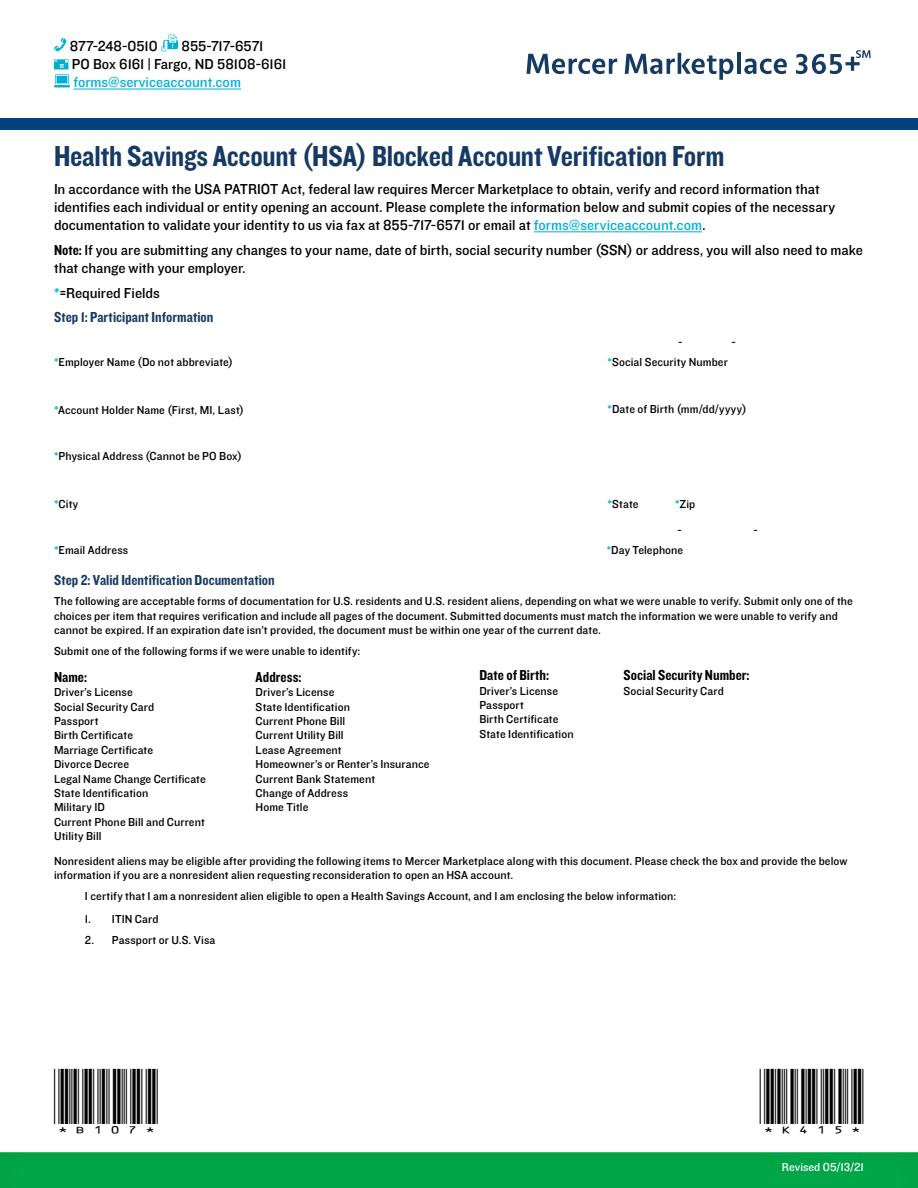
<style>
.page{position:relative;width:918px;height:1188px;background:#fff}
.page>*{position:absolute;margin:0;border:0;box-sizing:border-box;transform-origin:0 0}
.t1{font:30px "Knockout 50 Welterweight";letter-spacing:-.01em;color:#173a64}
.t2{font:18px "ID Automation HC39 M";color:#000}
.body{font:15px/18px "Knockout 31 Junior Middlewt";color:#000}
.body-2{font:15px "Knockout 50 Welterweight";letter-spacing:.005em;color:#173a64}
.body-3{font:15px "Knockout 50 Welterweight";color:#000}
.t3{font:15px "Knockout 31 Junior Middlewt";color:#00b0d3}
.body-4{font:12px/14.4px "Knockout 31 Junior Middlewt";letter-spacing:.01em;color:#000}
.t4{font:12px "Knockout 31 Junior Middlewt";color:#fff}
.s1{color:#00b0d3}
.s2{font-family:"Knockout 50 Welterweight"}
</style>
<div class="page">
<hr style="left:534px;top:231px;width:168px;height:1px;background:#00b0d3">
<hr style="left:73px;top:89px;width:168px;height:1px;background:#00b0d3">
<svg style="left:54px;top:37px;width:12px;height:14px"></svg>
<svg style="left:161px;top:34px;width:18px;height:17px"></svg>
<svg style="left:54px;top:59px;width:16px;height:28px"></svg>
<div style="left:0;top:118px;width:918px;height:12px;background:#004280"></div>
<svg style="left:527px;top:54px;width:90px;height:20px"></svg>
<svg style="left:625px;top:53px;width:108px;height:27px"></svg>
<hr style="left:737px;top:53px;width:4px;height:21px;background:#173a64">
<svg style="left:744px;top:59px;width:43px;height:15px"></svg>
<svg style="left:796px;top:50px;width:75px;height:24px"></svg>
<div style="left:0;top:1141px;width:918px;height:47px;background:#00ab4c;opacity:.3"></div>
<p class="body" style="left:70px;top:37px;width:89px">877-248-0510</p>
<p class="body" style="left:182px;top:37px;width:83px">855-717-6571</p>
<p class="body" style="left:72px;top:55px;width:216px">PO Box 6161 | Fargo, ND 58108-6161</p>
<p class="t3" style="left:73px;top:72px;width:169px">forms@serviceaccount.com</p>
<p class="t1" style="left:54px;top:136px;width:672px">Health Savings Account (HSA) Blocked Account Verification Form</p>
<p class="body" style="left:54px;top:180px;width:783px">In accordance with the USA PATRIOT Act, federal law requires Mercer Marketplace to obtain, verify and record information that identifies each individual or entity opening an account. Please complete the information below and submit copies of the necessary documentation to validate your identity to us via fax at 855-717-6571 or email at <span class="s1">forms@serviceaccount.com</span>.</p>
<p class="body" style="left:54px;top:240px;width:811px"><span class="s2">Note:</span> If you are submitting any changes to your name, date of birth, social security number (SSN) or address, you will also need to make that change with your employer.</p>
<p class="body" style="left:54px;top:283px;width:107px"><span class="s1">*</span>=Required Fields</p>
<p class="body-2" style="left:54px;top:307px;width:161px">Step 1: Participant Information</p>
<p class="body-4" style="left:54px;top:354px;width:181px"><span class="s1">*</span>Employer Name (Do not abbreviate)</p>
<p class="body-4" style="left:54px;top:402px;width:192px"><span class="s1">*</span>Account Holder Name (First, MI, Last)</p>
<p class="body-4" style="left:54px;top:449px;width:190px"><span class="s1">*</span>Physical Address (Cannot be PO Box)</p>
<p class="body-4" style="left:54px;top:496px;width:26px"><span class="s1">*</span>City</p>
<p class="body-4" style="left:54px;top:542px;width:76px"><span class="s1">*</span>Email Address</p>
<p class="body-2" style="left:54px;top:570px;width:222px">Step 2: Valid Identification Documentation</p>
<p class="body-4" style="left:678px;top:334px;width:6px">-</p>
<p class="body-4" style="left:731px;top:334px;width:6px">-</p>
<p class="body-4" style="left:608px;top:354px;width:122px"><span class="s1">*</span>Social Security Number</p>
<p class="body-4" style="left:608px;top:401px;width:141px"><span class="s1">*</span>Date of Birth (mm/dd/yyyy)</p>
<p class="body-4" style="left:608px;top:496px;width:33px"><span class="s1">*</span>State</p>
<p class="body-4" style="left:675px;top:496px;width:22px"><span class="s1">*</span>Zip</p>
<p class="body-4" style="left:677px;top:522px;width:6px">-</p>
<p class="body-4" style="left:753px;top:522px;width:6px">-</p>
<p class="body-4" style="left:607px;top:542px;width:78px"><span class="s1">*</span>Day Telephone</p>
<p class="body-4" style="left:54px;top:594px;width:800px">The following are acceptable forms of documentation for U.S. residents and U.S. resident aliens, depending on what we were unable to verify. Submit only one of the choices per item that requires verification and include all pages of the document. Submitted documents must match the information we were unable to verify and cannot be expired. If an expiration date isn’t provided, the document must be within one year of the current date.</p>
<p class="body-4" style="left:54px;top:644px;width:308px">Submit one of the following forms if we were unable to identify:</p>
<p class="body-3" style="left:624px;top:665px;width:128px">Social Security Number:</p>
<p class="body-4" style="left:624px;top:683px;width:102px">Social Security Card</p>
<p class="body-3" style="left:479px;top:665px;width:71px">Date of Birth:</p>
<p class="body-4" style="left:479px;top:683px;width:80px">Driver’s License</p>
<p class="body-4" style="left:479px;top:697px;width:46px">Passport</p>
<p class="body-4" style="left:479px;top:712px;width:81px">Birth Certificate</p>
<p class="body-4" style="left:479px;top:726px;width:96px">State Identification</p>
<p class="body-3" style="left:54px;top:667px;width:35px">Name:</p>
<p class="body-4" style="left:54px;top:684px;width:80px">Driver’s License</p>
<p class="body-4" style="left:54px;top:699px;width:102px">Social Security Card</p>
<p class="body-4" style="left:54px;top:713px;width:46px">Passport</p>
<p class="body-4" style="left:54px;top:728px;width:81px">Birth Certificate</p>
<p class="body-4" style="left:54px;top:742px;width:101px">Marriage Certificate</p>
<p class="body-4" style="left:54px;top:756px;width:77px">Divorce Decree</p>
<p class="body-4" style="left:54px;top:771px;width:153px">Legal Name Change Certificate</p>
<p class="body-4" style="left:54px;top:785px;width:96px">State Identification</p>
<p class="body-4" style="left:54px;top:800px;width:52px">Military ID</p>
<p class="body-4" style="left:54px;top:814px;width:152px">Current Phone Bill and Current<br>Utility Bill</p>
<p class="body-3" style="left:256px;top:667px;width:48px">Address:</p>
<p class="body-4" style="left:256px;top:684px;width:80px">Driver’s License</p>
<p class="body-4" style="left:256px;top:699px;width:96px">State Identification</p>
<p class="body-4" style="left:256px;top:713px;width:91px">Current Phone Bill</p>
<p class="body-4" style="left:256px;top:728px;width:90px">Current Utility Bill</p>
<p class="body-4" style="left:256px;top:742px;width:88px">Lease Agreement</p>
<p class="body-4" style="left:256px;top:756px;width:176px">Homeowner’s or Renter’s Insurance</p>
<p class="body-4" style="left:256px;top:771px;width:121px">Current Bank Statement</p>
<p class="body-4" style="left:256px;top:785px;width:94px">Change of Address</p>
<p class="body-4" style="left:256px;top:800px;width:54px">Home Title</p>
<p class="body-4" style="left:54px;top:853px;width:795px">Nonresident aliens may be eligible after providing the following items to Mercer Marketplace along with this document. Please check the box and provide the below information if you are a nonresident alien requesting reconsideration to open an HSA account.</p>
<p class="body-4" style="left:85px;top:888px;width:593px">I certify that I am a nonresident alien eligible to open a Health Savings Account, and I am enclosing the below information:</p>
<p class="body-4" style="left:85px;top:911px;width:75px">1. ITIN Card</p>
<p class="body-4" style="left:85px;top:932px;width:132px">2. Passport or U.S. Visa</p>
<p class="t2" style="left:54px;top:1108px;width:106px">*B107*</p>
<p class="t2" style="left:760px;top:1108px;width:106px">*K415*</p>
<p class="t4" style="left:782px;top:1158px;width:84px">Revised 05/13/21</p>
</div>
